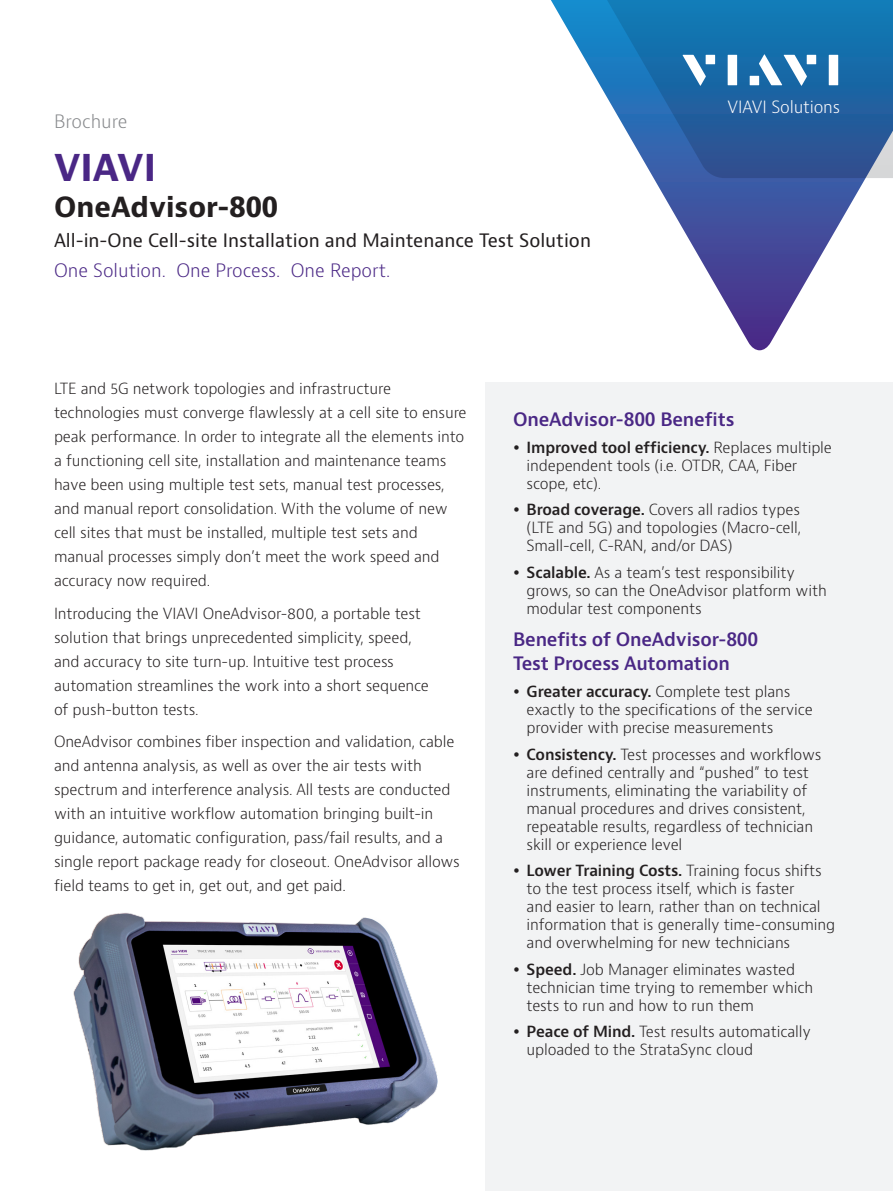
<style>
.page{position:relative;width:893px;height:1191px;background:#fff}
.page>*{position:absolute;margin:0;border:0;box-sizing:border-box;transform-origin:0 0}
.H1_Brand_Sub-Brand_2{font:700 36px "Bernino Sans";color:#4a2785}
.H2_Product_18_24{font:700 27px "Bernino Sans";color:#231f20}
.H2_Bullet_Heading_Pu{font:600 18px/24px "Bernino Sans";letter-spacing:-.01em;color:#4a2785}
.H3_Product_Descripto{font:18px "Bernino Sans";color:#231f20}
.P_Intro_12_20{font:300 18px "Bernino Sans";color:#4a2785}
.P_DocType{font:300 18px "Bernino Sans";color:#87898c}
.t1{font:300 16.5px "Bernino Sans";letter-spacing:-.01em;color:#fff}
.P_10_16{font:300 15px/18px "Bernino Sans";letter-spacing:-.01em;color:#231f20}
.s1{font-weight:600}
</style>
<div class="page">
<svg style="left:653px;top:178px;width:213px;height:172px"></svg>
<svg style="left:551px;top:0;width:342px;height:178px"></svg>
<svg style="left:682px;top:55px;width:24px;height:31px"></svg>
<div style="left:706px;top:55px;width:9px;height:9px;background:#fff"></div>
<div style="left:728px;top:55px;width:9px;height:30px;background:#fff"></div>
<div style="left:807px;top:55px;width:9px;height:9px;background:#fff"></div>
<div style="left:829px;top:55px;width:9px;height:30px;background:#fff"></div>
<svg style="left:759px;top:54px;width:48px;height:32px"></svg>
<div style="left:750px;top:76px;width:9px;height:9px;background:#fff"></div>
<div style="left:486px;top:382px;width:407px;height:809px;background:#f2f3f4"></div>
<img style="left:73px;top:913px;width:364px;height:238px">
<p class="P_DocType" style="left:54px;top:109px;width:75px">Brochure</p>
<p class="H1_Brand_Sub-Brand_2" style="left:54px;top:144px;width:104px">VIAVI</p>
<p class="H2_Product_18_24" style="left:54px;top:189px;width:226px">OneAdvisor-800</p>
<p class="H3_Product_Descripto" style="left:54px;top:228px;width:538px">All-in-One Cell-site Installation and Maintenance Test Solution</p>
<p class="P_Intro_12_20" style="left:54px;top:258px;width:338px">One Solution. One Process. One Report.</p>
<p class="t1" style="left:728px;top:96px;width:114px">VIAVI Solutions</p>
<p class="P_10_16" style="left:54px;top:377px;width:414px;line-height:24px">LTE and 5G network topologies and infrastructure technologies must converge flawlessly at a cell site to ensure peak performance. In order to integrate all the elements into a functioning cell site, installation and maintenance teams have been using multiple test sets, manual test processes, and manual report consolidation. With the volume of new cell sites that must be installed, multiple test sets and manual processes simply don’t meet the work speed and accuracy now required.</p>
<p class="P_10_16" style="left:54px;top:601px;width:376px;line-height:24px">Introducing the VIAVI OneAdvisor-800, a portable test solution that brings unprecedented simplicity, speed, and accuracy to site turn-up. Intuitive test process automation streamlines the work into a short sequence of push-button tests.</p>
<p class="P_10_16" style="left:54px;top:730px;width:407px;line-height:24px">OneAdvisor combines fiber inspection and validation, cable and antenna analysis, as well as over the air tests with spectrum and interference analysis. All tests are conducted with an intuitive workflow automation bringing built-in guidance, automatic configuration, pass/fail results, and a single report package ready for closeout. OneAdvisor allows field teams to get in, get out, and get paid.</p>
<p class="H2_Bullet_Heading_Pu" style="left:513px;top:408px;width:223px">OneAdvisor-800 Benefits</p>
<p class="P_10_16" style="left:527px;top:439px;width:307px"><span class="s1">Improved tool efficiency.</span> Replaces multiple independent tools (i.e. OTDR, CAA, Fiber scope, etc).</p>
<p class="P_10_16" style="left:527px;top:501px;width:276px;text-align:justify"><span class="s1">Broad coverage.</span> Covers all radios types (LTE and 5G) and topologies (Macro-cell, Small-cell, C-RAN, and/or DAS)</p>
<p class="P_10_16" style="left:527px;top:564px;width:302px"><span class="s1">Scalable.</span> As a team’s test responsibility grows, so can the OneAdvisor platform with modular test components</p>
<p class="H2_Bullet_Heading_Pu" style="left:513px;top:628px;width:247px">Benefits of OneAdvisor-800<br>Test Process Automation</p>
<p class="P_10_16" style="left:527px;top:683px;width:288px"><span class="s1">Greater accuracy.</span> Complete test plans exactly to the specifications of the service provider with precise measurements</p>
<p class="P_10_16" style="left:527px;top:745px;width:296px"><span class="s1">Consistency.</span> Test processes and workflows are defined centrally and “pushed” to test instruments, eliminating the variability of manual procedures and drives consistent, repeatable results, regardless of technician skill or experience level</p>
<p class="P_10_16" style="left:527px;top:862px;width:310px"><span class="s1">Lower Training Costs.</span> Training focus shifts to the test process itself, which is faster<br>and easier to learn, rather than on technical information that is generally time-consuming and overwhelming for new technicians</p>
<p class="P_10_16" style="left:527px;top:960px;width:288px"><span class="s1">Speed.</span> Job Manager eliminates wasted technician time trying to remember which tests to run and how to run them</p>
<p class="P_10_16" style="left:527px;top:1023px;width:286px"><span class="s1">Peace of Mind.</span> Test results automatically uploaded to the StrataSync cloud</p>
</div>
